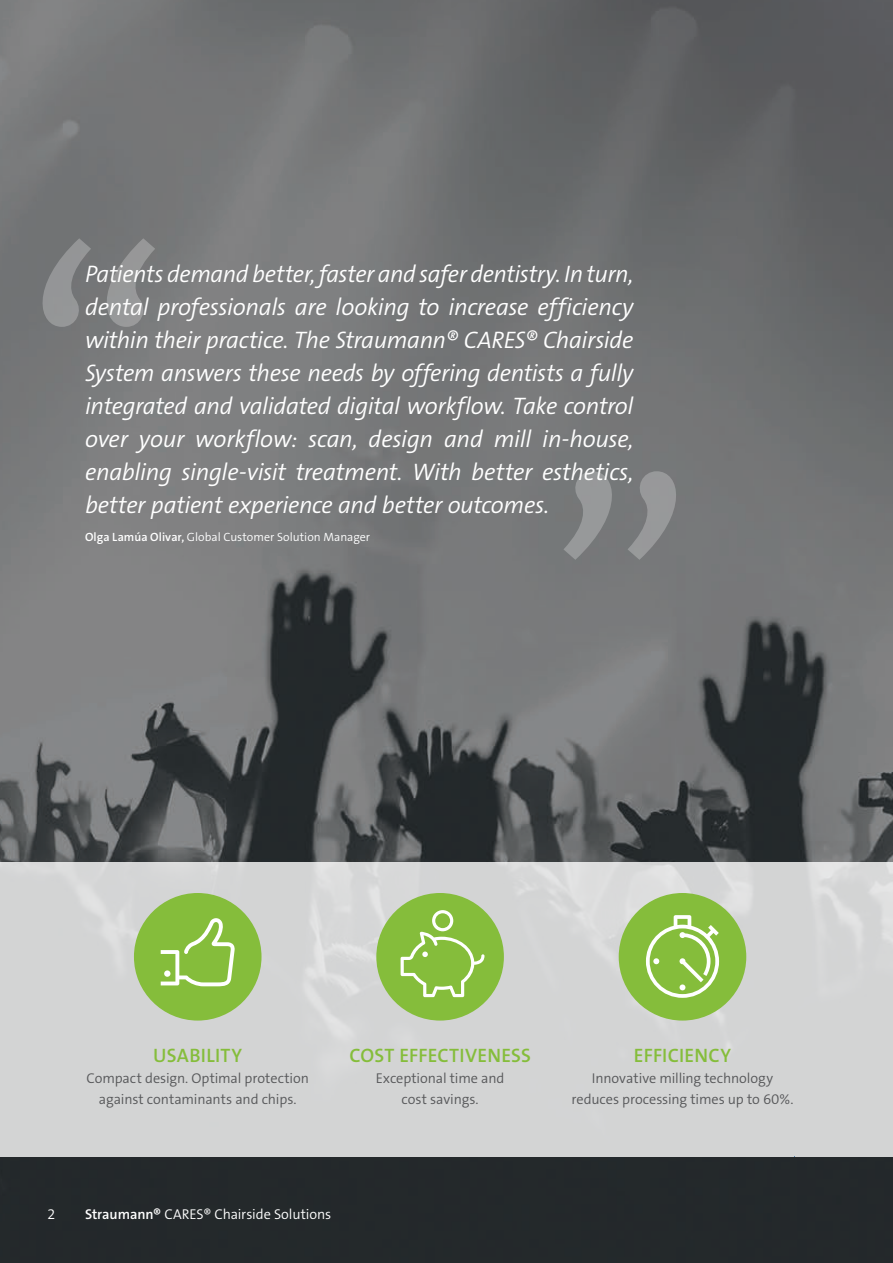
<style>
.page{position:relative;width:893px;height:1263px;background:#fff}
.page>*{position:absolute;margin:0;border:0;box-sizing:border-box;transform-origin:0 0}
.Quote_White{font:24px/33px "The Sans LP4 Se Lig IT";letter-spacing:-.015em;color:#fff;text-align:justify}
.Benefit_Title{font:19.5px "The Sans LP6 Se Bld";letter-spacing:.01em;color:#85bd3b}
.Benefit_Description{font:14.25px/21px "The Sans LP4 Se Lig";letter-spacing:-.005em;color:#57585a;text-align:center}
.Copy{font:14.25px "The Sans LP4 Se Lig";letter-spacing:-.005em;color:#fff}
.Quote_Description{font:12px "The Sans LP4 Se Lig";color:#fff}
.s1{font-family:"The Sans LP6 Se Bld"}
</style>
<div class="page">
<img style="left:0;top:0;width:893px;height:1263px">
<div style="left:0;top:862px;width:893px;height:294px;background:#d3d4d4"></div>
<svg style="left:41px;top:238px;width:114px;height:89px;background:#828485"></svg>
<svg style="left:563px;top:471px;width:115px;height:89px;background:#848587"></svg>
<div style="left:376px;top:893px;width:128px;height:127px;background:#85bd3b;border-radius:50%"></div>
<svg style="left:401px;top:910px;width:83px;height:87px"></svg>
<div style="left:619px;top:893px;width:127px;height:127px;background:#85bd3b;border-radius:50%"></div>
<svg style="left:646px;top:915px;width:73px;height:83px"></svg>
<div style="left:134px;top:893px;width:127px;height:127px;background:#85bd3b;border-radius:50%"></div>
<svg style="left:161px;top:918px;width:74px;height:68px"></svg>
<p class="Quote_White" style="left:85px;top:258px;width:550px">Patients demand better, faster and safer dentistry. In turn, dental professionals are looking to increase efficiency within their practice. The Straumann® CARES® Chairside System answers these needs by offering dentists a fully integrated and validated digital workflow. Take control over your workflow: scan, design and mill in-house, enabling single-visit treatment. With better esthetics, better patient experience and better outcomes.</p>
<p class="Quote_Description" style="left:85px;top:529px;width:287px"><span class="s1">Olga Lamúa Olivar,</span> Global Customer Solution Manager</p>
<p class="Benefit_Title" style="left:153px;top:1042px;width:90px">USABILITY</p>
<p class="Benefit_Description" style="left:86px;top:1067px;width:224px">Compact design. Optimal protection against contaminants and chips.</p>
<p class="Benefit_Title" style="left:349px;top:1042px;width:183px">COST EFFECTIVENESS</p>
<p class="Benefit_Description" style="left:376px;top:1067px;width:130px">Exceptional time and cost savings.</p>
<p class="Copy" style="left:47px;top:1205px;width:9px">2</p>
<p class="Copy" style="left:85px;top:1205px;width:248px"><span class="s1">Straumann®</span> CARES® Chairside Solutions</p>
<p class="Benefit_Title" style="left:634px;top:1042px;width:99px">EFFICIENCY</p>
<p class="Benefit_Description" style="left:571px;top:1067px;width:224px">Innovative milling technology reduces processing times up to 60%.</p>
</div>
